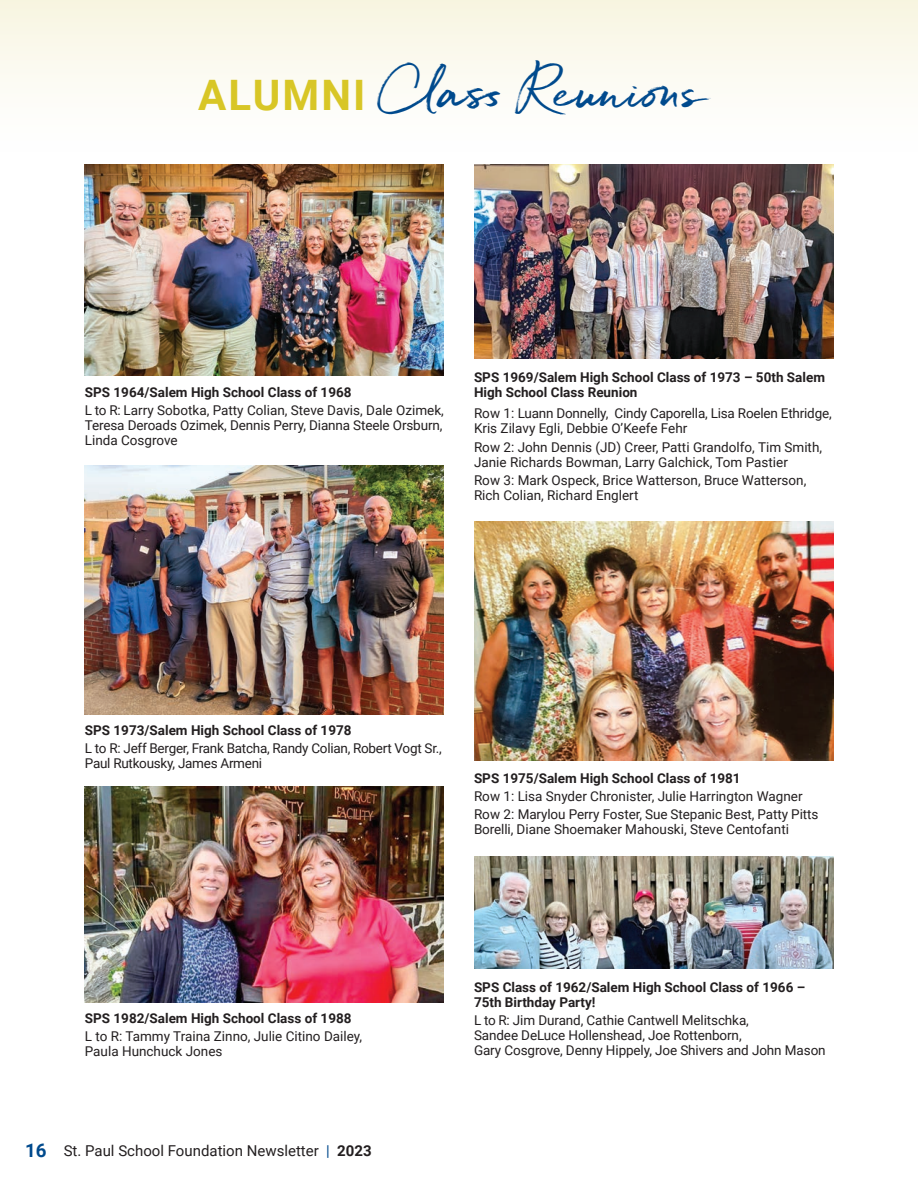
<style>
.page{position:relative;width:918px;height:1188px;background:#fff}
.page>*{position:absolute;margin:0;border:0;box-sizing:border-box;transform-origin:0 0}
.t1{font:48.6px "Quickbrush";color:#004a8d}
.t2{font:15px "Roboto";color:#231f20}
.t3{font:13.5px/15px "Roboto";letter-spacing:-.01em;color:#231f20}
.t4{font:700 13.5px/15px "Roboto";color:#231f20}
.s1{font-family:"Roboto";font-weight:700;font-size:42px;color:#d8c626}
.s2{font-weight:700;font-size:18.75px;color:#004a8d}
.s3{color:#004a8d}
.s4{font-weight:700}
</style>
<div class="page">
<div style="left:0;top:0;width:918px;height:153px;background:linear-gradient(to bottom,#f8f5e1,#fff)"></div>
<img style="left:85px;top:165px;width:359px;height:211px">
<img style="left:474px;top:165px;width:359px;height:194px">
<img style="left:85px;top:466px;width:359px;height:248px">
<img style="left:474px;top:521px;width:359px;height:239px">
<img style="left:85px;top:787px;width:359px;height:215px">
<img style="left:474px;top:856px;width:359px;height:112px">
<h1 class="t1" style="left:198px;top:61px;width:509px"><span class="s1">ALUMNI</span> Class Reunions</h1>
<p class="t4" style="left:85px;top:384px;width:268px">SPS 1964/Salem High School Class of 1968</p>
<p class="t3" style="left:85px;top:403px;width:361px;text-align:justify">L to R: Larry Sobotka, Patty Colian, Steve Davis, Dale Ozimek, Teresa Deroads Ozimek, Dennis Perry, Dianna Steele Orsburn, Linda Cosgrove</p>
<p class="t4" style="left:474px;top:369px;width:353px">SPS 1969/Salem High School Class of 1973 – 50th Salem<br>High School Class Reunion</p>
<p class="t3" style="left:474px;top:405px;width:359px">Row 1: Luann Donnelly, Cindy Caporella, Lisa Roelen Ethridge,<br>Kris Zilavy Egli, Debbie O’Keefe Fehr</p>
<p class="t3" style="left:474px;top:439px;width:350px">Row 2: John Dennis (JD) Creer, Patti Grandolfo, Tim Smith,<br>Janie Richards Bowman, Larry Galchick, Tom Pastier</p>
<p class="t3" style="left:474px;top:472px;width:334px">Row 3: Mark Ospeck, Brice Watterson, Bruce Watterson,<br>Rich Colian, Richard Englert</p>
<p class="t4" style="left:85px;top:722px;width:268px">SPS 1973/Salem High School Class of 1978</p>
<p class="t3" style="left:85px;top:740px;width:358px">L to R: Jeff Berger, Frank Batcha, Randy Colian, Robert Vogt Sr.,<br>Paul Rutkousky, James Armeni</p>
<p class="t4" style="left:474px;top:770px;width:268px">SPS 1975/Salem High School Class of 1981</p>
<p class="t3" style="left:474px;top:787px;width:346px;line-height:18.3px">Row 1: Lisa Snyder Chronister, Julie Harrington Wagner<br>Row 2: Marylou Perry Foster, Sue Stepanic Best, Patty Pitts</p>
<p class="t3" style="left:474px;top:822px;width:317px">Borelli, Diane Shoemaker Mahouski, Steve Centofanti</p>
<p class="t4" style="left:85px;top:1010px;width:268px">SPS 1982/Salem High School Class of 1988</p>
<p class="t3" style="left:85px;top:1028px;width:279px">L to R: Tammy Traina Zinno, Julie Citino Dailey,<br>Paula Hunchuck Jones</p>
<p class="t2" style="left:25px;top:1140px;width:348px"><span class="s2">16</span> St. Paul School Foundation Newsletter <span class="s3">|</span> <span class="s4">2023</span></p>
<p class="t4" style="left:474px;top:979px;width:333px">SPS Class of 1962/Salem High School Class of 1966 –<br>75th Birthday Party!</p>
<p class="t3" style="left:474px;top:1013px;width:353px">L to R: Jim Durand, Cathie Cantwell Melitschka,<br>Sandee DeLuce Hollenshead, Joe Rottenborn,<br>Gary Cosgrove, Denny Hippely, Joe Shivers and John Mason</p>
</div>
